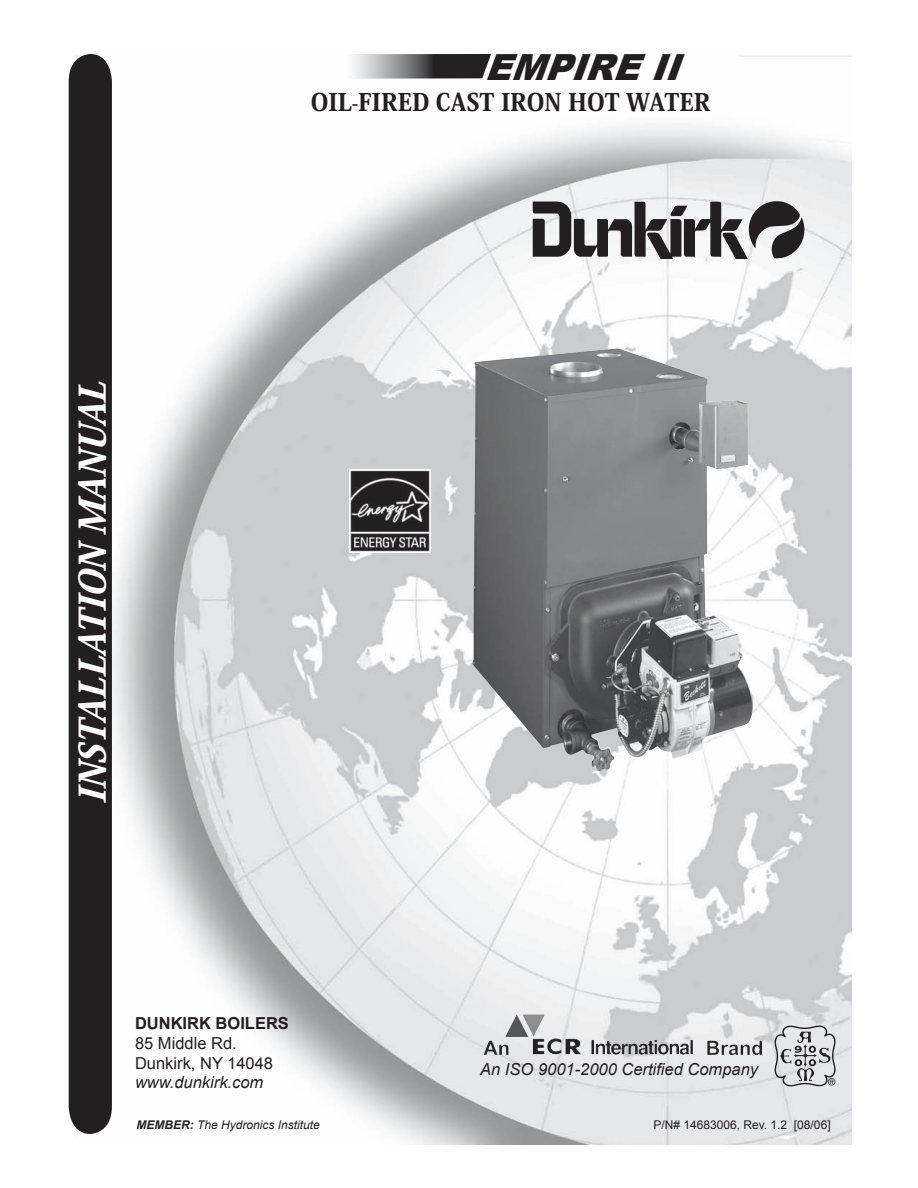
<style>
.page{position:relative;width:918px;height:1188px;background:#fff}
.page>*{position:absolute;margin:0;border:0;box-sizing:border-box;transform-origin:0 0}
.t1{font:italic 800 36px "Koz Min Pro";color:#fff}
.t2{font:italic 900 36px "Arial";color:#231f20}
.t3{font:800 24px "Koz Min Pro";color:#231f20}
.t4{font:italic 16.5px "Arial";color:#231f20}
.t5{font:16.5px/19.8px "Arial";color:#231f20}
.t6{font:700 16.5px "Arial";color:#231f20}
.t7{font:italic 12px "Arial";color:#231f20}
.t8{font:12px "Arial";color:#231f20}
.s1{font-weight:700}
</style>
<div class="page">
<img style="left:111px;top:55px;width:741px;height:1089px">
<img style="left:472px;top:348px;width:281px;height:424px">
<img style="left:528px;top:197px;width:280px;height:62px">
<div style="left:68px;top:54px;width:43px;height:1080px;background:#231f20"></div>
<img style="left:505px;top:1014px;width:40px;height:23px">
<img style="left:774px;top:1024px;width:63px;height:64px">
<svg style="left:342px;top:54px;width:149px;height:25px;background:#7d7c7e"></svg>
<img style="left:350px;top:470px;width:80px;height:82px">
<h1 class="t2" style="left:484px;top:41px;width:214px">EMPIREII</h1>
<h2 class="t3" style="left:311px;top:85px;width:401px">OIL-FIRED CAST IRON HOT WATER</h2>
<h1 class="t1" style="left:66px;top:804px;width:437px;rotate:-90deg">INSTALLATION MANUAL</h1>
<p class="t6" style="left:135px;top:1012px;width:155px">DUNKIRK BOILERS</p>
<p class="t5" style="left:135px;top:1033px;width:140px">85 Middle Rd.<br>Dunkirk, NY 14048</p>
<p class="t4" style="left:135px;top:1072px;width:130px">www.dunkirk.com</p>
<p class="t7" style="left:136px;top:1117px;width:185px"><span class="s1">MEMBER:</span> The Hydronics Institute</p>
<p class="t4" style="left:480px;top:1059px;width:279px">An ISO 9001-2000 Certified Company</p>
<p class="t8" style="left:653px;top:1117px;width:179px">P/N# 14683006, Rev. 1.2 [08/06]</p>
</div>
